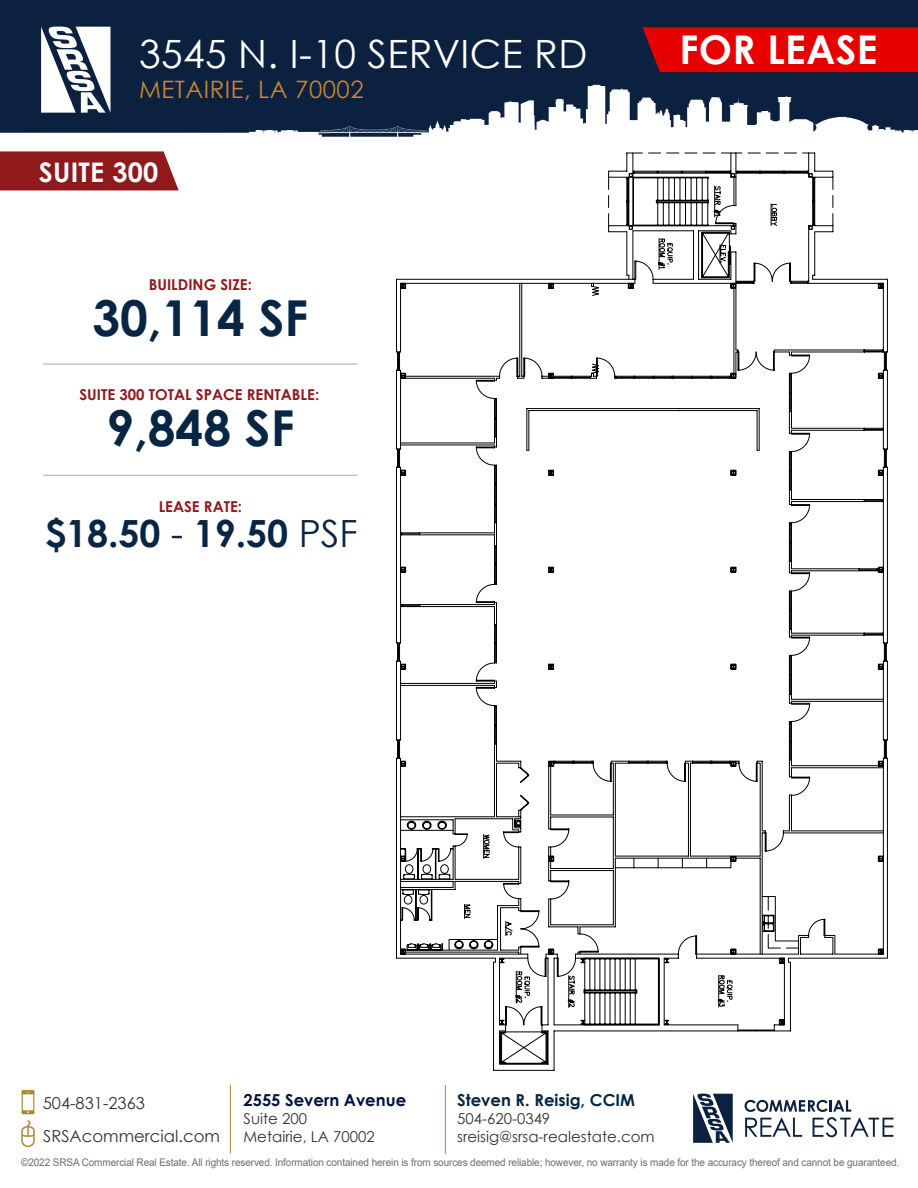
<style>
.page{position:relative;width:918px;height:1188px;background:#fff}
.page>*{position:absolute;margin:0;border:0;box-sizing:border-box;transform-origin:0 0}
.t1{font:700 49.5px "Century Gothic";color:#082544}
.t2{font:700 39.6px "Century Gothic";letter-spacing:.01em;color:#fff}
.t3{font:39px "Century Gothic";letter-spacing:.01em;color:#fff}
.t4{font:700 37.5px "Century Gothic";color:#082544}
.t5{font:700 27px "Century Gothic";letter-spacing:.01em;color:#fff}
.t6{font:24px "Century Gothic";letter-spacing:.02em;color:#c9882f}
.t7{font:16.5px "Century Gothic";color:#353331}
.t8{font:700 16.5px "Century Gothic";color:#072643}
.t9{font:700 16.5px "Century Gothic";color:#001340}
.t10{font:15px/18px "Century Gothic";color:#353331}
.t11{font:700 15px "Century Gothic";color:#90191c}
.t12{font:10.5px "Arial";letter-spacing:-.01em;color:#6c6d70;scale:.95 1}
.s1{font-weight:400}
</style>
<div class="page">
<div style="left:0;top:0;width:918px;height:142px;background:#0b213f"></div>
<svg style="left:41px;top:27px;width:69px;height:58px"></svg>
<div style="left:643px;top:27px;width:275px;height:45px;background:#e60000"></div>
<svg style="left:0;top:85px;width:918px;height:106px;fill:#fff"></svg>
<img style="left:21px;top:1090px;width:14px;height:25px">
<img style="left:21px;top:1121px;width:13px;height:25px">
<hr style="left:445px;top:1085px;width:1px;height:69px;background:#ad862d">
<hr style="left:230px;top:1085px;width:1px;height:68px;background:#ad862d">
<svg style="left:745px;top:1100px;width:148px;height:37px"></svg>
<svg style="left:693px;top:1094px;width:40px;height:49px"></svg>
<div style="left:24px;top:1128px;width:197px;height:19px;background:#fff"></div>
<svg style="left:0;top:151px;width:179px;height:39px;background:#962528"></svg>
<hr style="left:43px;top:363px;width:315px;height:2px;background:#a1a3a6">
<hr style="left:43px;top:475px;width:315px;height:1px;background:#a1a3a6">
<svg style="left:396px;top:152px;width:488px;height:880px"></svg>
<h3 class="t3" style="left:139px;top:26px;width:450px">3545 N. I-10 SERVICE RD</h3>
<h2 class="t2" style="left:679px;top:20px;width:200px">FOR LEASE</h2>
<h3 class="t6" style="left:139px;top:73px;width:226px">METAIRIE, LA 70002</h3>
<p class="t5" style="left:39px;top:151px;width:121px">SUITE 300</p>
<p class="t11" style="left:149px;top:273px;width:105px">BUILDING SIZE:</p>
<p class="t1" style="left:92px;top:280px;width:217px">30,114 SF</p>
<p class="t11" style="left:80px;top:383px;width:241px">SUITE 300 TOTAL SPACE RENTABLE:</p>
<p class="t1" style="left:106px;top:390px;width:190px">9,848 SF</p>
<p class="t11" style="left:159px;top:495px;width:85px">LEASE RATE:</p>
<p class="t4" style="left:45px;top:505px;width:314px">$18.50 <span class="s1">-</span> 19.50 <span class="s1">PSF</span></p>
<h3 class="t8" style="left:457px;top:1087px;width:179px">Steven R. Reisig, CCIM</h3>
<h3 class="t10" style="left:457px;top:1109px;width:199px">504-620-0349 sreisig@srsa-realestate.com</h3>
<p class="t12" style="left:21px;top:1155px;width:926px">©2022 SRSA Commercial Real Estate. All rights reserved. Information contained herein is from sources deemed reliable; however, no warranty is made for the accuracy thereof and cannot be guaranteed.</p>
<h3 class="t7" style="left:43px;top:1092px;width:104px">504-831-2363</h3>
<h3 class="t9" style="left:244px;top:1087px;width:164px">2555 Severn Avenue</h3>
<h3 class="t10" style="left:244px;top:1109px;width:133px">Suite 200<br>Metairie, LA 70002</h3>
<h3 class="t7" style="left:43px;top:1125px;width:178px">SRSAcommercial.com</h3>
</div>
